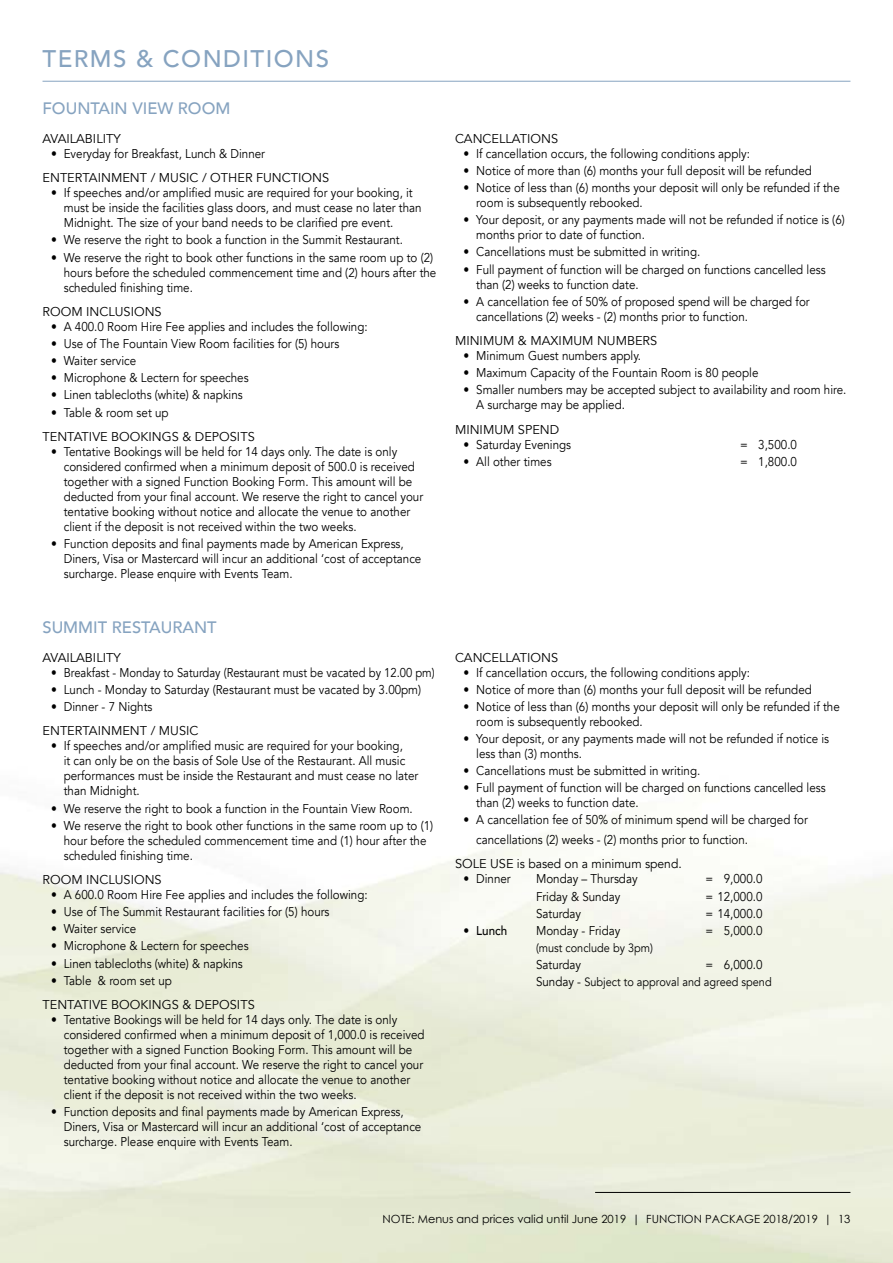
<style>
.page{position:relative;width:893px;height:1263px;background:#fff}
.page>*{position:absolute;margin:0;border:0;box-sizing:border-box;transform-origin:0 0}
.t1{font:500 24px "Avenir";letter-spacing:.06em;color:#86a3c0}
.t2{font:500 16.5px "Avenir";color:#86a3c0}
.t3{font:12.75px/15px "Avenir";color:#000;scale:.91 1}
.t4{font:12.75px "Avenir";color:#000}
.t5{font:12.75px "Avenir";color:#000;scale:.88 1}
.t6{font:500 12.75px "Avenir";color:#000;scale:.91 1}
.t7{font:12px "Avenir";color:#000;scale:.91 1}
.t8{font:11.25px "Century Gothic";color:#000}
.s1{font-weight:400}
.s2{font-size:12.75px}
</style>
<div class="page">
<hr style="left:595px;top:1192px;width:255px;height:1px;background:#000">
<hr style="left:43px;top:81px;width:807px;height:1px;background:#86a3c0">
<h1 class="t1" style="left:43px;top:37px;width:288px">TERMS &amp; CONDITIONS</h1>
<p class="t2" style="left:43px;top:94px;width:189px">FOUNTAIN VIEW ROOM</p>
<p class="t4" style="left:43px;top:131px;width:80px">AVAILABILITY</p>
<p class="t3" style="left:43px;top:142px;width:316px;line-height:24.5px;text-indent:9px">• Everyday for Breakfast, Lunch &amp; Dinner<br>ENTERTAINMENT / MUSIC / OTHER FUNCTIONS</p>
<p class="t3" style="left:64px;top:186px;width:395px;text-indent:-13px">• If speeches and/or amplified music are required for your booking, it must be inside the facilities glass doors, and must cease no later than<br>Midnight. The size of your band needs to be clarified pre event.</p>
<p class="t3" style="left:51px;top:233px;width:388px">• We reserve the right to book a function in the Summit Restaurant.</p>
<p class="t3" style="left:64px;top:250px;width:411px;text-indent:-13px">• We reserve the right to book other functions in the same room up to (2) hours before the scheduled commencement time and (2) hours after the scheduled finishing time.</p>
<p class="t4" style="left:43px;top:304px;width:121px">ROOM INCLUSIONS</p>
<p class="t3" style="left:51px;top:319px;width:349px">• A 400.0 Room Hire Fee applies and includes the following:</p>
<p class="t3" style="left:51px;top:336px;width:318px">• Use of The Fountain View Room facilities for (5) hours</p>
<p class="t3" style="left:51px;top:354px;width:95px">• Waiter service</p>
<p class="t3" style="left:51px;top:371px;width:219px">• Microphone &amp; Lectern for speeches</p>
<p class="t3" style="left:51px;top:388px;width:212px">• Linen tablecloths (white) &amp; napkins</p>
<p class="t3" style="left:43px;top:400px;width:235px;line-height:24.5px;text-indent:9px">• Table &amp; room set up<br>TENTATIVE BOOKINGS &amp; DEPOSITS</p>
<p class="t3" style="left:64px;top:444px;width:397px;text-indent:-13px">• Tentative Bookings will be held for 14 days only. The date is only considered confirmed when a minimum deposit of 500.0 is received together with a signed Function Booking Form. This amount will be deducted from your final account. We reserve the right to cancel your tentative booking without notice and allocate the venue to another client if the deposit is not received within the two weeks.</p>
<p class="t3" style="left:64px;top:536px;width:394px;text-indent:-13px">• Function deposits and final payments made by American Express,<br>Diners, Visa or Mastercard will incur an additional ‘cost of acceptance surcharge. Please enquire with Events Team.</p>
<p class="t2" style="left:43px;top:613px;width:176px">SUMMIT RESTAURANT</p>
<p class="t4" style="left:43px;top:650px;width:80px">AVAILABILITY</p>
<p class="t5" style="left:51px;top:665px;width:438px">• Breakfast - Monday to Saturday (Restaurant must be vacated by 12.00 pm)</p>
<p class="t3" style="left:51px;top:682px;width:408px">• Lunch - Monday to Saturday (Restaurant must be vacated by 3.00pm)</p>
<p class="t3" style="left:43px;top:695px;width:173px;line-height:24.5px;text-indent:9px">• Dinner - 7 Nights<br>ENTERTAINMENT / MUSIC</p>
<p class="t3" style="left:64px;top:739px;width:391px;text-indent:-13px">• If speeches and/or amplified music are required for your booking,<br>it can only be on the basis of Sole Use of the Restaurant. All music performances must be inside the Restaurant and must cease no later than Midnight.</p>
<p class="t3" style="left:51px;top:801px;width:399px">• We reserve the right to book a function in the Fountain View Room.</p>
<p class="t3" style="left:64px;top:818px;width:407px;text-indent:-13px">• We reserve the right to book other functions in the same room up to (1) hour before the scheduled commencement time and (1) hour after the scheduled finishing time.</p>
<p class="t4" style="left:43px;top:872px;width:121px">ROOM INCLUSIONS</p>
<p class="t3" style="left:51px;top:887px;width:349px">• A 600.0 Room Hire Fee applies and includes the following:</p>
<p class="t3" style="left:51px;top:904px;width:308px">• Use of The Summit Restaurant facilities for (5) hours</p>
<p class="t3" style="left:51px;top:922px;width:95px">• Waiter service</p>
<p class="t3" style="left:51px;top:939px;width:219px">• Microphone &amp; Lectern for speeches</p>
<p class="t3" style="left:51px;top:956px;width:212px">• Linen tablecloths (white) &amp; napkins</p>
<p class="t3" style="left:43px;top:968px;width:235px;line-height:24.5px;text-indent:9px">• Table &amp; room set up<br>TENTATIVE BOOKINGS &amp; DEPOSITS</p>
<p class="t3" style="left:64px;top:1012px;width:398px;text-indent:-13px">• Tentative Bookings will be held for 14 days only. The date is only considered confirmed when a minimum deposit of 1,000.0 is received together with a signed Function Booking Form. This amount will be deducted from your final account. We reserve the right to cancel your tentative booking without notice and allocate the venue to another client if the deposit is not received within the two weeks.</p>
<p class="t3" style="left:64px;top:1104px;width:394px;text-indent:-13px">• Function deposits and final payments made by American Express,<br>Diners, Visa or Mastercard will incur an additional ‘cost of acceptance surcharge. Please enquire with Events Team.</p>
<p class="t4" style="left:455px;top:131px;width:105px">CANCELLATIONS</p>
<p class="t3" style="left:463px;top:146px;width:316px">• If cancellation occurs, the following conditions apply:</p>
<p class="t3" style="left:463px;top:163px;width:384px">• Notice of more than (6) months your full deposit will be refunded</p>
<p class="t3" style="left:476px;top:181px;width:401px;text-indent:-13px">• Notice of less than (6) months your deposit will only be refunded if the room is subsequently rebooked.</p>
<p class="t3" style="left:476px;top:213px;width:406px;text-indent:-13px">• Your deposit, or any payments made will not be refunded if notice is (6) months prior to date of function.</p>
<p class="t3" style="left:463px;top:245px;width:262px">• Cancellations must be submitted in writing.</p>
<p class="t3" style="left:476px;top:262px;width:385px;text-indent:-13px">• Full payment of function will be charged on functions cancelled less than (2) weeks to function date.</p>
<p class="t3" style="left:476px;top:294px;width:368px;text-indent:-13px">• A cancellation fee of 50% of proposed spend will be charged for cancellations (2) weeks - (2) months prior to function.</p>
<p class="t4" style="left:455px;top:333px;width:204px">MINIMUM &amp; MAXIMUM NUMBERS</p>
<p class="t3" style="left:463px;top:348px;width:197px">• Minimum Guest numbers apply.</p>
<p class="t3" style="left:463px;top:366px;width:326px">• Maximum Capacity of the Fountain Room is 80 people</p>
<p class="t3" style="left:476px;top:383px;width:408px;text-indent:-13px">• Smaller numbers may be accepted subject to availability and room hire.<br>A surcharge may be applied.</p>
<p class="t4" style="left:455px;top:422px;width:106px">MINIMUM SPEND</p>
<p class="t3" style="left:463px;top:437px;width:120px">• Saturday Evenings</p>
<p class="t3" style="left:740px;top:437px;width:64px">= 3,500.0</p>
<p class="t3" style="left:463px;top:454px;width:98px">• All other times</p>
<p class="t3" style="left:740px;top:454px;width:64px">= 1,800.0</p>
<p class="t4" style="left:455px;top:650px;width:105px">CANCELLATIONS</p>
<p class="t3" style="left:463px;top:665px;width:316px">• If cancellation occurs, the following conditions apply:</p>
<p class="t3" style="left:463px;top:682px;width:384px">• Notice of more than (6) months your full deposit will be refunded</p>
<p class="t3" style="left:476px;top:699px;width:401px;text-indent:-13px">• Notice of less than (6) months your deposit will only be refunded if the room is subsequently rebooked.</p>
<p class="t3" style="left:476px;top:731px;width:389px;text-indent:-13px">• Your deposit, or any payments made will not be refunded if notice is less than (3) months.</p>
<p class="t3" style="left:463px;top:763px;width:262px">• Cancellations must be submitted in writing.</p>
<p class="t3" style="left:476px;top:781px;width:385px;text-indent:-13px">• Full payment of function will be charged on functions cancelled less than (2) weeks to function date.</p>
<p class="t3" style="left:476px;top:810px;width:366px;line-height:19.5px;text-indent:-13px">• A cancellation fee of 50% of minimum spend will be charged for cancellations (2) weeks - (2) months prior to function.</p>
<p class="t4" style="left:455px;top:856px;width:228px">SOLE USE is based on a minimum spend.</p>
<p class="t3" style="left:463px;top:872px;width:54px">• Dinner</p>
<p class="t3" style="left:536px;top:872px;width:113px">Monday – Thursday</p>
<p class="t3" style="left:705px;top:872px;width:64px">= 9,000.0</p>
<p class="t3" style="left:536px;top:889px;width:94px">Friday &amp; Sunday</p>
<p class="t3" style="left:705px;top:889px;width:64px">= 12,000.0</p>
<p class="t3" style="left:536px;top:906px;width:51px">Saturday</p>
<p class="t3" style="left:705px;top:906px;width:64px">= 14,000.0</p>
<p class="t6" style="left:463px;top:919px;width:50px"><span class="s1">•</span> Lunch</p>
<p class="t3" style="left:536px;top:923px;width:94px">Monday - Friday</p>
<p class="t3" style="left:705px;top:923px;width:64px">= 5,000.0</p>
<p class="t7" style="left:536px;top:941px;width:130px">(must conclude by 3pm)</p>
<p class="t3" style="left:536px;top:957px;width:51px">Saturday</p>
<p class="t3" style="left:705px;top:957px;width:64px">= 6,000.0</p>
<p class="t7" style="left:536px;top:975px;width:260px"><span class="s2">Sunday -</span> Subject to approval and agreed spend</p>
<p class="t8" style="left:383px;top:1211px;width:469px">NOTE: Menus and prices valid until June 2019 | FUNCTION PACKAGE 2018/2019 | 13</p>
</div>
